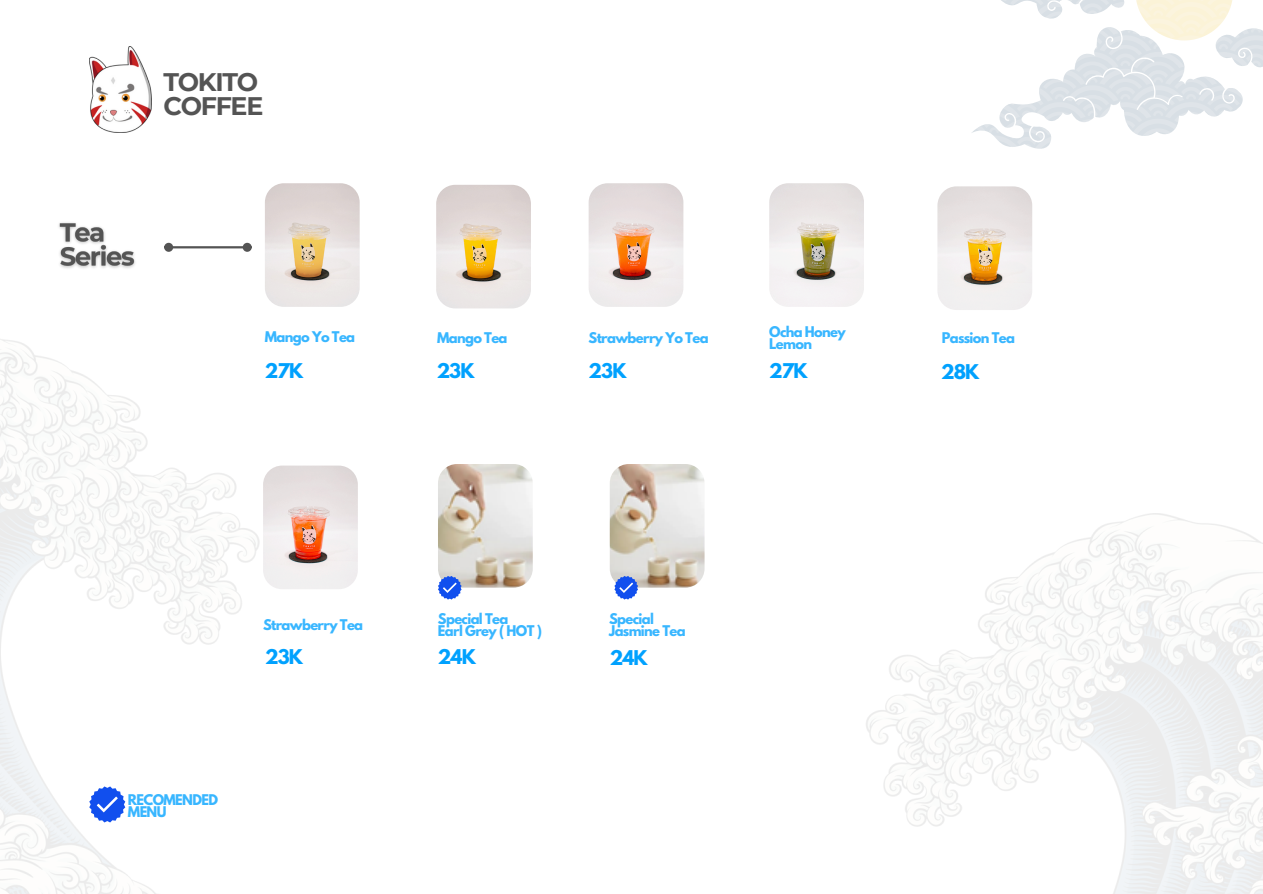
<style>
.page{position:relative;width:1263px;height:894px;background:#fff}
.page>*{position:absolute;margin:0;border:0;box-sizing:border-box;transform-origin:0 0}
.t1{font:700 25.35px/23.7px "Montserrat";letter-spacing:-.05em;color:#545454}
.t2{font:700 18px "League Spartan";letter-spacing:-.05em;color:#00a1fe}
.t3{font:700 13.05px/12px "League Spartan";letter-spacing:-.05em;color:#38b6ff}
</style>
<div class="page">
<img style="left:0;top:339px;width:260px;height:554px">
<img style="left:89px;top:47px;width:62px;height:85px">
<img style="left:265px;top:183px;width:95px;height:124px;border-radius:19px">
<img style="left:436px;top:185px;width:95px;height:123px;border-radius:19px">
<img style="left:769px;top:183px;width:95px;height:124px;border-radius:19px">
<img style="left:438px;top:464px;width:95px;height:123px;border-radius:19px">
<img style="left:263px;top:465px;width:95px;height:124px;border-radius:19px">
<img style="left:589px;top:183px;width:94px;height:124px;border-radius:19px">
<img style="left:937px;top:186px;width:95px;height:124px;border-radius:19px">
<svg style="left:89px;top:786px;width:36px;height:36px"></svg>
<svg style="left:972px;top:0;width:291px;height:149px"></svg>
<img style="left:866px;top:513px;width:397px;height:380px">
<hr style="left:173px;top:246px;width:70px;height:2px;background:#545454">
<div style="left:165px;top:244px;width:7px;height:6px;background:#545454;border-radius:50%"></div>
<div style="left:164px;top:243px;width:9px;height:9px;border:2px solid #545454;border-radius:50%"></div>
<div style="left:244px;top:244px;width:7px;height:6px;background:#545454;border-radius:50%"></div>
<div style="left:243px;top:243px;width:9px;height:9px;border:2px solid #545454;border-radius:50%"></div>
<svg style="left:438px;top:575px;width:24px;height:24px"></svg>
<img style="left:59px;top:222px;width:76px;height:47px">
<img style="left:610px;top:464px;width:94px;height:123px;border-radius:19px">
<svg style="left:614px;top:575px;width:24px;height:24px"></svg>
<h3 class="t1" style="left:163px;top:70px;width:101px">TOKITO<br>COFFEE</h3>
<p class="t3" style="left:265px;top:332px;width:92px">Mango Yo Tea</p>
<p class="t3" style="left:437px;top:334px;width:72px">Mango Tea</p>
<p class="t3" style="left:589px;top:334px;width:121px">Strawberry Yo Tea</p>
<p class="t3" style="left:769px;top:328px;width:78px">Ocha Honey<br>Lemon</p>
<p class="t3" style="left:942px;top:334px;width:75px">Passion Tea</p>
<p class="t2" style="left:265px;top:361px;width:40px">27K</p>
<p class="t2" style="left:437px;top:362px;width:39px">23K</p>
<p class="t2" style="left:769px;top:361px;width:40px">27K</p>
<p class="t2" style="left:941px;top:362px;width:40px">28K</p>
<h3 class="t2" style="left:589px;top:361px;width:39px">23K</h3>
<p class="t3" style="left:263px;top:620px;width:102px">Strawberry Tea</p>
<h3 class="t3" style="left:438px;top:614px;width:72px">Special Tea</h3>
<p class="t3" style="left:438px;top:626px;width:106px">Earl Grey ( HOT )</p>
<p class="t3" style="left:609px;top:614px;width:46px">Special</p>
<h3 class="t3" style="left:609px;top:626px;width:78px">Jasmine Tea</h3>
<p class="t2" style="left:265px;top:647px;width:39px">23K</p>
<h3 class="t2" style="left:438px;top:647px;width:39px">24K</h3>
<p class="t2" style="left:610px;top:648px;width:39px">24K</p>
<h3 class="t3" style="left:128px;top:795px;width:92px">RECOMENDED<br>MENU</h3>
</div>
